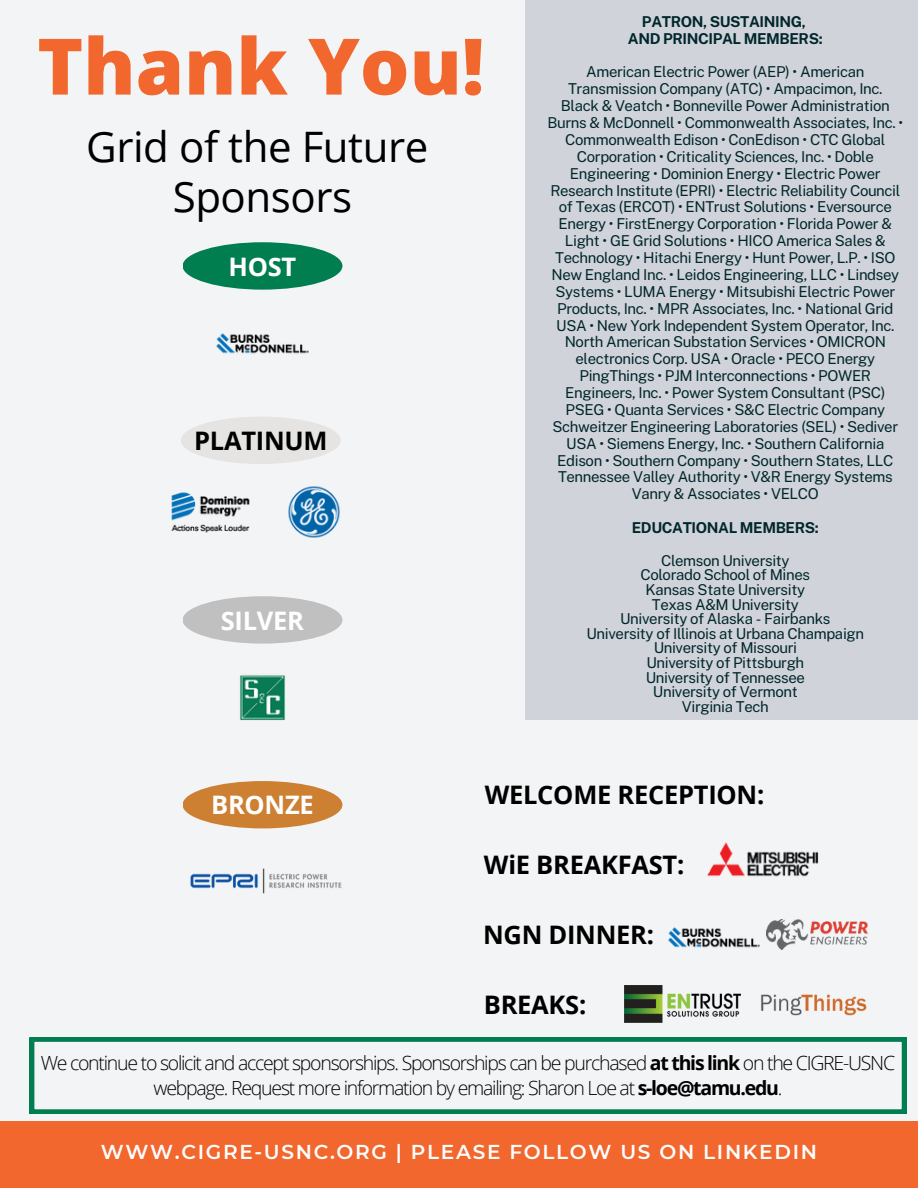
<style>
.page{position:relative;width:918px;height:1188px;background:#f3f4f6}
.page>*{position:absolute;margin:0;border:0;box-sizing:border-box;transform-origin:0 0}
.t1{font:800 78px "Open Sans";color:#f2672d}
.t2{font:42px "Open Sans";letter-spacing:-.01em;color:#000}
.t3{font:700 25.5px "Open Sans";letter-spacing:-.01em;color:#000}
.t4{font:700 25.5px "Open Sans";letter-spacing:-.01em;color:#fff}
.t5{font:600 20.1px "Montserrat";letter-spacing:.085em;color:#fff}
.t6{font:300 19.5px/24.8px "Open Sans";letter-spacing:-.065em;color:#000;text-align:center}
.t7{font:15px/16.8px "Public Sans";letter-spacing:-.025em;color:#00272b;text-align:center}
.t8{font:700 15px "Public Sans";letter-spacing:-.025em;color:#00272b}
.s1{font-weight:700}
</style>
<div class="page">
<div style="left:0;top:1121px;width:918px;height:67px;background:#f2672d"></div>
<div style="left:526px;top:0;width:392px;height:719px;background:#d1d3da"></div>
<svg style="left:30px;top:1037px;width:876px;height:77px"></svg>
<div style="left:183px;top:596px;width:159px;height:48px;background:#c0c0c0;border-radius:50%"></div>
<div style="left:181px;top:417px;width:160px;height:47px;background:#e5e4e2;border-radius:50%"></div>
<div style="left:183px;top:781px;width:159px;height:47px;background:#cd7f32;border-radius:50%"></div>
<div style="left:183px;top:242px;width:159px;height:48px;background:#007e4f;border-radius:50%"></div>
<img style="left:171px;top:492px;width:79px;height:41px">
<img style="left:288px;top:486px;width:52px;height:52px">
<img style="left:240px;top:675px;width:45px;height:46px">
<img style="left:183px;top:798px;width:160px;height:96px">
<img style="left:707px;top:842px;width:112px;height:35px">
<img style="left:216px;top:333px;width:93px;height:21px">
<img style="left:625px;top:986px;width:115px;height:37px">
<img style="left:662px;top:927px;width:98px;height:62px">
<img style="left:766px;top:919px;width:102px;height:31px">
<img style="left:761px;top:994px;width:106px;height:22px">
<p class="t1" style="left:37px;top:11px;width:449px">Thank You!</p>
<p class="t2" style="left:86px;top:118px;width:344px">Grid of the Future</p>
<p class="t2" style="left:173px;top:167px;width:181px">Sponsors</p>
<p class="t4" style="left:229px;top:248px;width:69px">HOST</p>
<p class="t3" style="left:194px;top:423px;width:135px">PLATINUM</p>
<p class="t4" style="left:221px;top:602px;width:85px">SILVER</p>
<p class="t8" style="left:642px;top:13px;width:166px">PATRON, SUSTAINING,</p>
<p class="t8" style="left:628px;top:29px;width:196px">AND PRINCIPAL MEMBERS:</p>
<p class="t7" style="left:568px;top:64px;width:316px">American Electric Power (AEP) • American<br>Transmission Company (ATC) • Ampacimon, Inc.</p>
<p class="t7" style="left:547px;top:97px;width:357px">Black &amp; Veatch • Bonneville Power Administration Burns &amp; McDonnell • Commonwealth Associates, Inc. • Commonwealth Edison • ConEdison • CTC Global Corporation • Criticality Sciences, Inc. • Doble Engineering • Dominion Energy • Electric Power Research Institute (EPRI) • Electric Reliability Council of Texas (ERCOT) • ENTrust Solutions • Eversource Energy • FirstEnergy Corporation • Florida Power &amp; Light • GE Grid Solutions • HICO America Sales &amp; Technology • Hitachi Energy • Hunt Power, L.P. • ISO New England Inc. • Leidos Engineering, LLC • Lindsey Systems • LUMA Energy • Mitsubishi Electric Power Products, Inc. • MPR Associates, Inc. • National Grid USA • New York Independent System Operator, Inc.<br>North American Substation Services • OMICRON electronics Corp. USA • Oracle • PECO Energy PingThings • PJM Interconnections • POWER Engineers, Inc. • Power System Consultant (PSC)</p>
<p class="t7" style="left:553px;top:401px;width:347px">PSEG • Quanta Services • S&amp;C Electric Company Schweitzer Engineering Laboratories (SEL) • Sediver USA • Siemens Energy, Inc. • Southern California Edison • Southern Company • Southern States, LLC Tennessee Valley Authority • V&amp;R Energy Systems Vanry &amp; Associates • VELCO</p>
<p class="t8" style="left:632px;top:519px;width:189px">EDUCATIONAL MEMBERS:</p>
<p class="t7" style="left:661px;top:552px;width:130px">Clemson University</p>
<p class="t7" style="left:641px;top:566px;width:171px">Colorado School of Mines</p>
<p class="t7" style="left:646px;top:581px;width:161px">Kansas State University</p>
<p class="t7" style="left:652px;top:596px;width:148px">Texas A&amp;M University</p>
<p class="t7" style="left:620px;top:610px;width:212px">University of Alaska - Fairbanks</p>
<p class="t7" style="left:587px;top:625px;width:279px">University of Illinois at Urbana Champaign</p>
<p class="t7" style="left:654px;top:640px;width:145px">University of Missouri</p>
<p class="t7" style="left:646px;top:654px;width:159px">University of Pittsburgh</p>
<p class="t7" style="left:646px;top:669px;width:161px">University of Tennessee</p>
<p class="t7" style="left:653px;top:683px;width:146px">University of Vermont</p>
<p class="t7" style="left:682px;top:698px;width:89px">Virginia Tech</p>
<p class="t4" style="left:211px;top:787px;width:104px">BRONZE</p>
<p class="t3" style="left:485px;top:777px;width:281px">WELCOME RECEPTION:</p>
<p class="t3" style="left:484px;top:847px;width:202px">WiE BREAKFAST:</p>
<p class="t3" style="left:483px;top:917px;width:173px">NGN DINNER:</p>
<p class="t3" style="left:484px;top:986px;width:104px">BREAKS:</p>
<p class="t6" style="left:41px;top:1050px;width:856px">We continue to solicit and accept sponsorships. Sponsorships can be purchased <span class="s1">at this link</span> on the CIGRE-USNC webpage. Request more information by emailing: Sharon Loe at <span class="s1">s-loe@tamu.edu</span>.</p>
<p class="t5" style="left:101px;top:1139px;width:718px">WWW.CIGRE-USNC.ORG | PLEASE FOLLOW US ON LINKEDIN</p>
</div>
